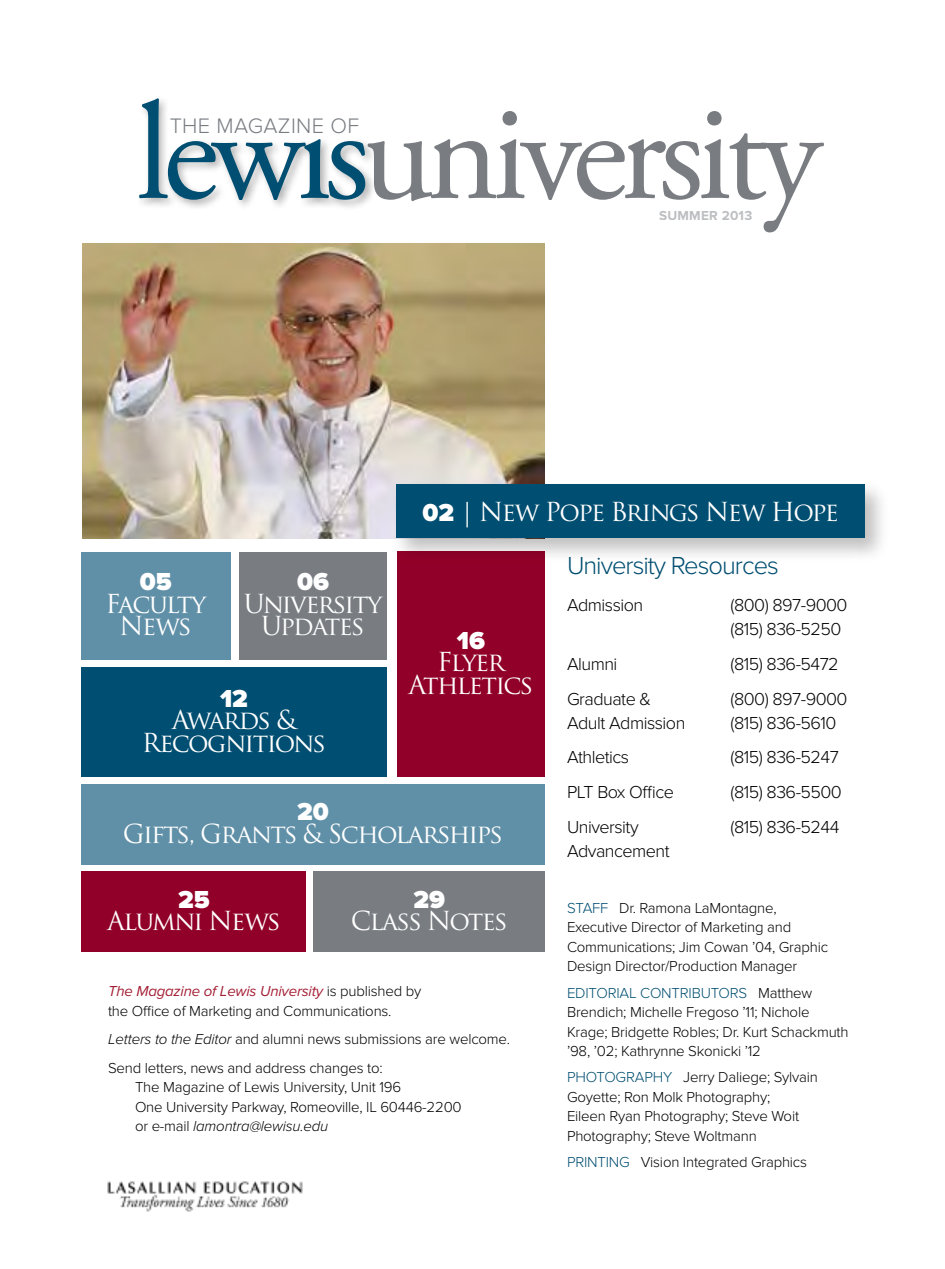
<style>
.page{position:relative;width:945px;height:1269px;background:#fff}
.page>*{position:absolute;margin:0;border:0;box-sizing:border-box;transform-origin:0 0}
.t1{font:25.5px/22.5px "Trajan Pro";letter-spacing:-.06em;color:#fff;text-align:center}
.t2{font:300 25.5px "Proxima Nova";letter-spacing:-.04em;color:#004e71}
.t3{font:900 25.5px "Proxima Nova";color:#fff}
.t4{font:300 21.75px "Proxima Nova";letter-spacing:.015em;color:#797d82}
.t5{font:300 18px/24px "Proxima Nova";letter-spacing:-.03em;color:#000}
.t6{font:300 15px/19.5px "Proxima Nova";letter-spacing:-.015em;color:#000}
.t7{font:300 15px "Proxima Nova";letter-spacing:-.015em;color:#004e71}
.t8{font:700 13.5px "Proxima Nova";letter-spacing:.015em;color:#797d82}
.s1{font-family:"Proxima Nova";font-weight:900}
.s2{font-weight:400;font-style:italic;color:#a41f35}
.s3{font-style:italic}
.s4{color:#004e71}
</style>
<div class="page">
<svg style="left:376px;top:111px;width:448px;height:121px"></svg>
<div style="left:135px;top:95px;width:241px;height:115px;background:#000;opacity:.3"></div>
<svg style="left:139px;top:98px;width:226px;height:102px"></svg>
<div style="left:81px;top:552px;width:149px;height:108px;background:#6090a7"></div>
<div style="left:239px;top:552px;width:148px;height:108px;background:#797d82"></div>
<div style="left:397px;top:552px;width:148px;height:225px;background:#910028"></div>
<div style="left:81px;top:667px;width:306px;height:110px;background:#004e71"></div>
<div style="left:81px;top:784px;width:464px;height:81px;background:#6090a7"></div>
<div style="left:82px;top:871px;width:224px;height:81px;background:#910028"></div>
<div style="left:314px;top:871px;width:231px;height:81px;background:#797d82"></div>
<img style="left:82px;top:243px;width:463px;height:295px">
<div style="left:391px;top:478px;width:499px;height:85px;background:#000;opacity:.25"></div>
<div style="left:396px;top:484px;width:469px;height:54px;background:#004e71"></div>
<img style="left:107px;top:1181px;width:196px;height:31px">
<h2 class="t4" style="left:170px;top:113px;width:191px">The Magazine of</h2>
<p class="t8" style="left:659px;top:207px;width:95px">SUMMER 2013</p>
<h1 class="t1" style="left:422px;top:501px;width:418px"><span class="s1">02</span> | New Pope Brings New Hope</h1>
<h1 class="t3" style="left:140px;top:567px;width:33px">05</h1>
<h1 class="t1" style="left:105px;top:592px;width:102px">Faculty<br>News</h1>
<h1 class="t3" style="left:297px;top:567px;width:33px">06</h1>
<h1 class="t1" style="left:244px;top:592px;width:140px">University<br>Updates</h1>
<h1 class="t3" style="left:220px;top:683px;width:29px">12</h1>
<h1 class="t1" style="left:142px;top:708px;width:186px">Awards &amp;<br>Recognitions</h1>
<h1 class="t3" style="left:457px;top:626px;width:30px">16</h1>
<h1 class="t1" style="left:409px;top:651px;width:126px">Flyer<br>Athletics</h1>
<h1 class="t3" style="left:297px;top:797px;width:33px">20</h1>
<h1 class="t1" style="left:123px;top:822px;width:382px">Gifts, Grants &amp; Scholarships</h1>
<h1 class="t3" style="left:178px;top:885px;width:33px">25</h1>
<h1 class="t1" style="left:107px;top:910px;width:175px">Alumni News</h1>
<h1 class="t3" style="left:414px;top:885px;width:33px">29</h1>
<h1 class="t1" style="left:351px;top:910px;width:158px">Class Notes</h1>
<p class="t6" style="left:108px;top:982px;width:315px"><span class="s2">The Magazine of Lewis University</span> is published by the Office of Marketing and Communications.</p>
<p class="t6" style="left:108px;top:1025px;width:404px;line-height:28.5px"><span class="s3">Letters to the Editor</span> and alumni news submissions are welcome.<br>Send letters, news and address changes to:</p>
<p class="t6" style="left:135px;top:1078px;width:328px">The Magazine of Lewis University, Unit 196<br>One University Parkway, Romeoville, I L 60446-2200 or e-mail <span class="s3">lamontra@lewisu.edu</span></p>
<h1 class="t2" style="left:567px;top:550px;width:213px">University Resources</h1>
<p class="t5" style="left:567px;top:593px;width:78px">Admission</p>
<p class="t5" style="left:730px;top:593px;width:119px">(800) 897-9000 (815) 836-5250</p>
<p class="t5" style="left:567px;top:652px;width:52px">Alumni</p>
<p class="t5" style="left:730px;top:652px;width:110px">(815) 836-5472</p>
<p class="t5" style="left:567px;top:687px;width:86px">Graduate &amp;</p>
<p class="t5" style="left:730px;top:687px;width:119px">(800) 897-9000</p>
<p class="t5" style="left:567px;top:711px;width:120px">Adult Admission</p>
<p class="t5" style="left:730px;top:711px;width:108px">(815) 836-5610</p>
<p class="t5" style="left:567px;top:746px;width:64px">Athletics</p>
<p class="t5" style="left:730px;top:746px;width:110px">(815) 836-5247</p>
<p class="t5" style="left:567px;top:780px;width:108px">PLT Box Office</p>
<p class="t5" style="left:730px;top:780px;width:113px">(815) 836-5500</p>
<p class="t5" style="left:567px;top:815px;width:73px">University</p>
<p class="t5" style="left:730px;top:815px;width:110px">(815) 836-5244</p>
<p class="t5" style="left:567px;top:839px;width:104px">Advancement</p>
<p class="t7" style="left:567px;top:899px;width:25px">STAFF</p>
<p class="t6" style="left:567px;top:898px;width:263px;text-indent:52px">Dr. Ramona LaMontagne, Executive Director of Marketing and Communications; Jim Cowan ’04, Graphic Design Director/Production Manager</p>
<p class="t6" style="left:567px;top:983px;width:283px"><span class="s4">EDITORIAL CONTRI BUTORS</span> Matthew Brendich; Michelle Fregoso ’11; Nichole Krage; Bridgette Robles; Dr. Kurt Schackmuth ’98, ’02; Kathrynne Skonicki ’12</p>
<p class="t6" style="left:567px;top:1068px;width:253px"><span class="s4">PHOTOG RAPHY</span> Jerry Daliege; Sylvain Goyette; Ron Molk Photography;<br>Eileen Ryan Photography; Steve Woit Photography; Steve Woltmann</p>
<p class="t7" style="left:567px;top:1153px;width:48px">PRINTING</p>
<p class="t6" style="left:641px;top:1152px;width:168px">Vision I ntegrated Graphics</p>
</div>
